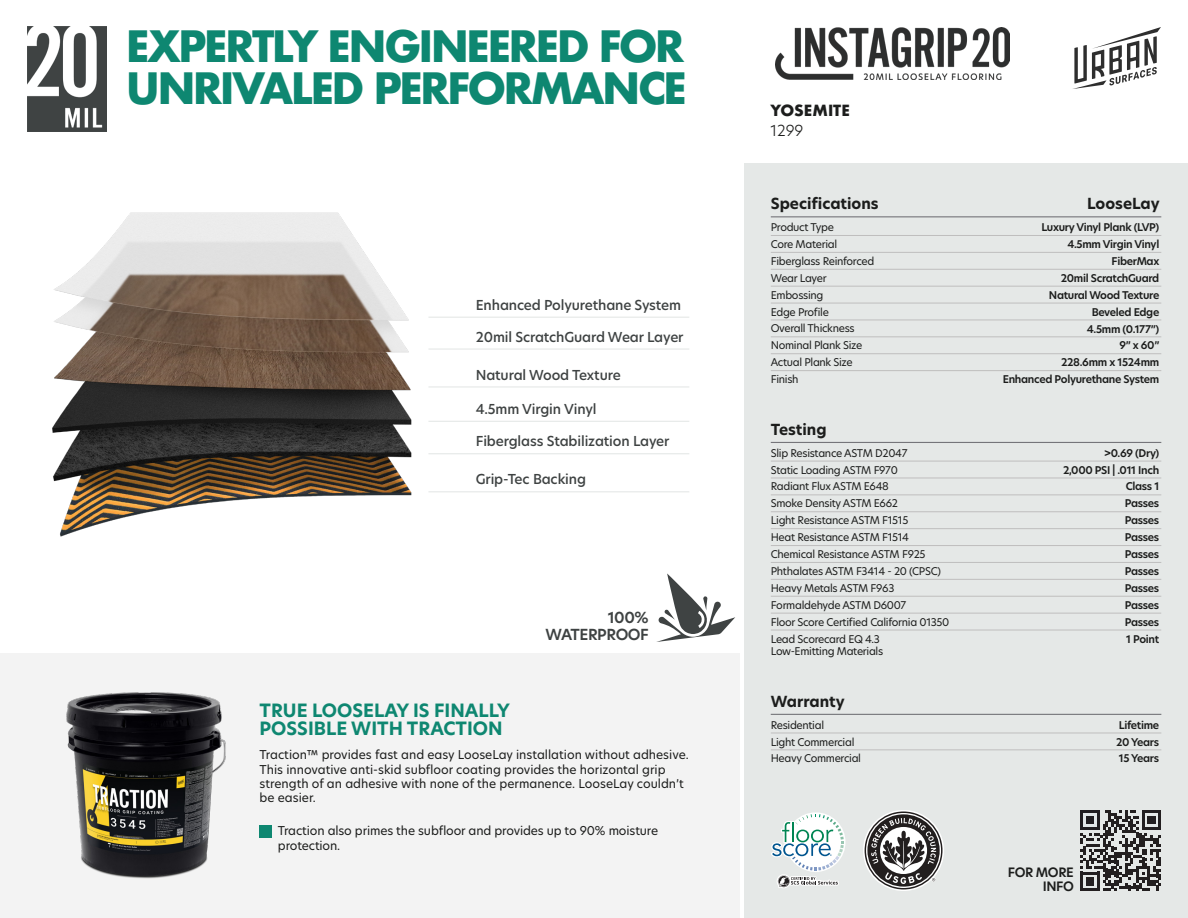
<style>
.page{position:relative;width:1188px;height:918px;background:#fff}
.page>*{position:absolute;margin:0;border:0;box-sizing:border-box;transform-origin:0 0}
.t1{font:700 42px/42px "Futura";letter-spacing:-.065em;color:#0e8771}
.t2{font:700 18px/18px "New Hero";color:#0e8771}
.t3{font:700 15px "New Hero";color:#1c1d1c}
.t4{font:600 15px/16.5px "New Hero";letter-spacing:-.03em;color:#3e4242;text-align:right}
.t5{font:700 15px "Futura";color:#1c1d1c}
.t6{font:300 15px "New Hero";color:#1c1d1c}
.t7{font:500 13.5px "New Hero";letter-spacing:-.01em;color:#3e4242}
.t8{font:600 12.75px/13.5px "New Hero";letter-spacing:-.03em;color:#1c1d1c;text-align:right}
.t9{font:12px/14.4px "New Hero";color:#1c1d1c}
.t10{font:10.5px/16.8px "New Hero";letter-spacing:-.03em;color:#1c1d1c}
.t11{font:600 10.5px/16.8px "New Hero";letter-spacing:-.03em;color:#1c1d1c}
</style>
<div class="page">
<img style="left:52px;top:212px;width:360px;height:325px">
<div style="left:744px;top:164px;width:444px;height:754px;background:#e5e8e7"></div>
<svg style="left:1080px;top:810px;width:81px;height:81px"></svg>
<div style="left:0;top:653px;width:740px;height:265px;background:#f3f3f3"></div>
<hr style="left:771px;top:714px;width:390px;height:1px;background:#75757a">
<hr style="left:771px;top:733px;width:390px;height:1px;background:#bfbebe">
<hr style="left:771px;top:749px;width:390px;height:1px;background:#bfbebe">
<hr style="left:771px;top:216px;width:390px;height:1px;background:#75757a">
<hr style="left:771px;top:235px;width:390px;height:1px;background:#bfbebe">
<hr style="left:771px;top:252px;width:390px;height:1px;background:#bfbebe">
<hr style="left:771px;top:269px;width:390px;height:1px;background:#bfbebe">
<hr style="left:771px;top:286px;width:390px;height:1px;background:#bfbebe">
<hr style="left:771px;top:303px;width:390px;height:1px;background:#bfbebe">
<hr style="left:771px;top:320px;width:390px;height:1px;background:#bfbebe">
<hr style="left:771px;top:336px;width:390px;height:1px;background:#bfbebe">
<hr style="left:771px;top:353px;width:390px;height:1px;background:#bfbebe">
<hr style="left:771px;top:370px;width:390px;height:1px;background:#bfbebe">
<hr style="left:771px;top:442px;width:390px;height:1px;background:#75757a">
<hr style="left:771px;top:461px;width:390px;height:1px;background:#bfbebe">
<hr style="left:771px;top:478px;width:390px;height:1px;background:#bfbebe">
<hr style="left:771px;top:494px;width:390px;height:1px;background:#bfbebe">
<hr style="left:771px;top:511px;width:390px;height:1px;background:#bfbebe">
<hr style="left:771px;top:528px;width:390px;height:1px;background:#bfbebe">
<hr style="left:771px;top:545px;width:390px;height:1px;background:#bfbebe">
<hr style="left:771px;top:562px;width:390px;height:1px;background:#bfbebe">
<hr style="left:771px;top:579px;width:390px;height:1px;background:#bfbebe">
<hr style="left:771px;top:596px;width:390px;height:1px;background:#bfbebe">
<hr style="left:771px;top:613px;width:390px;height:1px;background:#bfbebe">
<hr style="left:771px;top:630px;width:390px;height:1px;background:#bfbebe">
<img style="left:66px;top:692px;width:160px;height:187px">
<div style="left:260px;top:826px;width:12px;height:12px;background:#0e8771"></div>
<svg style="left:1073px;top:27px;width:88px;height:62px"></svg>
<svg style="left:863px;top:810px;width:81px;height:81px"></svg>
<hr style="left:428px;top:317px;width:261px;height:1px;background:#e5e8e7">
<hr style="left:428px;top:348px;width:261px;height:2px;background:#e5e8e7">
<hr style="left:428px;top:386px;width:261px;height:2px;background:#e5e8e7">
<hr style="left:428px;top:421px;width:261px;height:1px;background:#e5e8e7">
<hr style="left:428px;top:453px;width:261px;height:1px;background:#e5e8e7">
<hr style="left:428px;top:491px;width:261px;height:1px;background:#e5e8e7">
<svg style="left:771px;top:812px;width:75px;height:76px"></svg>
<svg style="left:656px;top:573px;width:79px;height:69px"></svg>
<img style="left:27px;top:27px;width:79px;height:104px">
<img style="left:776px;top:27px;width:233px;height:52px">
<h1 class="t1" style="left:126px;top:25px;width:563px">EXPERTLY ENGINEERED FOR<br>UNRIVALED PERFORMANCE</h1>
<p class="t7" style="left:476px;top:296px;width:207px">Enhanced Polyurethane System</p>
<p class="t7" style="left:476px;top:328px;width:209px">20mil ScratchGuard Wear Layer</p>
<p class="t7" style="left:476px;top:365px;width:146px">Natural Wood Texture</p>
<p class="t7" style="left:476px;top:400px;width:122px">4.5mm Virgin Vinyl</p>
<p class="t7" style="left:476px;top:432px;width:195px">Fiberglass Stabilization Layer</p>
<p class="t7" style="left:476px;top:470px;width:112px">Grip-Tec Backing</p>
<h2 class="t2" style="left:260px;top:701px;width:252px">TRUE LOOSELAY IS FINALLY<br>POSSIBLE WITH TRACTION</h2>
<h3 class="t4" style="left:546px;top:609px;width:105px">100%<br>WATERPROOF</h3>
<p class="t9" style="left:260px;top:747px;width:431px">Traction™ provides fast and easy LooseLay installation without adhesive.<br>This innovative anti-skid subfloor coating provides the horizontal grip strength of an adhesive with none of the permanence. LooseLay couldn’t be easier.</p>
<p class="t9" style="left:278px;top:824px;width:382px">Traction also primes the subfloor and provides up to 90% moisture protection.</p>
<h3 class="t5" style="left:770px;top:100px;width:81px">YOSEMITE</h3>
<h3 class="t6" style="left:770px;top:120px;width:34px">1299</h3>
<h3 class="t3" style="left:771px;top:194px;width:109px">Specifications</h3>
<h3 class="t3" style="left:1087px;top:194px;width:74px">LooseLay</h3>
<p class="t10" style="left:771px;top:219px;width:65px">Product Type</p>
<p class="t11" style="left:1041px;top:219px;width:120px">Luxury Vinyl Plank (LVP)</p>
<p class="t10" style="left:771px;top:236px;width:68px">Core Material</p>
<p class="t11" style="left:1067px;top:236px;width:93px">4.5mm Virgin Vinyl</p>
<p class="t10" style="left:771px;top:252px;width:105px">Fiberglass Reinforced</p>
<p class="t11" style="left:1112px;top:253px;width:49px">FiberMax</p>
<p class="t10" style="left:771px;top:269px;width:57px">Wear Layer</p>
<p class="t11" style="left:1061px;top:269px;width:100px">20mil ScratchGuard</p>
<p class="t10" style="left:771px;top:286px;width:54px">Embossing</p>
<p class="t11" style="left:1049px;top:286px;width:112px">Natural Wood Texture</p>
<p class="t10" style="left:771px;top:303px;width:60px">Edge Profile</p>
<p class="t11" style="left:1092px;top:303px;width:69px">Beveled Edge</p>
<p class="t10" style="left:771px;top:320px;width:93px">Overall Thickness<br>Nominal Plank Size</p>
<p class="t11" style="left:1087px;top:321px;width:74px">4.5mm (0.177”)</p>
<p class="t11" style="left:1120px;top:337px;width:41px">9” x 60”</p>
<p class="t10" style="left:771px;top:354px;width:83px">Actual Plank Size</p>
<p class="t11" style="left:1061px;top:354px;width:100px">228.6mm x 1524mm</p>
<p class="t10" style="left:771px;top:371px;width:29px">Finish</p>
<p class="t11" style="left:1003px;top:371px;width:158px">Enhanced Polyurethane System</p>
<h3 class="t3" style="left:771px;top:419px;width:57px">Testing</h3>
<p class="t10" style="left:771px;top:444px;width:138px">Slip Resistance ASTM D2047</p>
<p class="t11" style="left:1104px;top:444px;width:57px">&gt;0.69 (Dry)</p>
<p class="t10" style="left:771px;top:461px;width:129px">Static Loading ASTM F970</p>
<p class="t11" style="left:1063px;top:461px;width:98px">2,000 PSI | .011 Inch</p>
<p class="t10" style="left:771px;top:478px;width:120px">Radiant Flux ASTM E648</p>
<p class="t11" style="left:1126px;top:478px;width:35px">Class 1</p>
<p class="t10" style="left:771px;top:495px;width:129px">Smoke Density ASTM E662</p>
<p class="t11" style="left:1125px;top:495px;width:36px">Passes</p>
<p class="t10" style="left:771px;top:512px;width:139px">Light Resistance ASTM F1515</p>
<p class="t11" style="left:1125px;top:512px;width:36px">Passes</p>
<p class="t10" style="left:771px;top:529px;width:140px">Heat Resistance ASTM F1514</p>
<p class="t11" style="left:1125px;top:529px;width:36px">Passes</p>
<p class="t10" style="left:771px;top:546px;width:156px">Chemical Resistance ASTM F925</p>
<p class="t11" style="left:1125px;top:546px;width:36px">Passes</p>
<p class="t10" style="left:771px;top:563px;width:172px">Phthalates ASTM F3414 - 20 (CPSC)</p>
<p class="t11" style="left:1125px;top:563px;width:36px">Passes</p>
<p class="t10" style="left:771px;top:579px;width:125px">Heavy Metals ASTM F963</p>
<p class="t11" style="left:1125px;top:580px;width:36px">Passes</p>
<p class="t10" style="left:771px;top:596px;width:137px">Formaldehyde ASTM D6007</p>
<p class="t11" style="left:1125px;top:596px;width:36px">Passes<br>Passes</p>
<p class="t10" style="left:771px;top:632px;width:114px;line-height:12.6px">Lead Scorecard EQ 4.3<br>Low-Emitting Materials</p>
<p class="t11" style="left:1126px;top:630px;width:35px">1 Point</p>
<p class="t10" style="left:771px;top:613px;width:180px">Floor Score Certified California 01350</p>
<h3 class="t3" style="left:771px;top:691px;width:75px">Warranty</h3>
<p class="t10" style="left:771px;top:716px;width:55px">Residential</p>
<p class="t11" style="left:1119px;top:716px;width:42px">Lifetime</p>
<p class="t10" style="left:771px;top:733px;width:85px">Light Commercial</p>
<p class="t11" style="left:1116px;top:733px;width:45px">20 Years</p>
<p class="t10" style="left:771px;top:750px;width:92px">Heavy Commercial</p>
<p class="t11" style="left:1119px;top:750px;width:42px">15 Years</p>
<p class="t8" style="left:1008px;top:866px;width:68px">FOR MORE<br>INFO</p>
</div>
